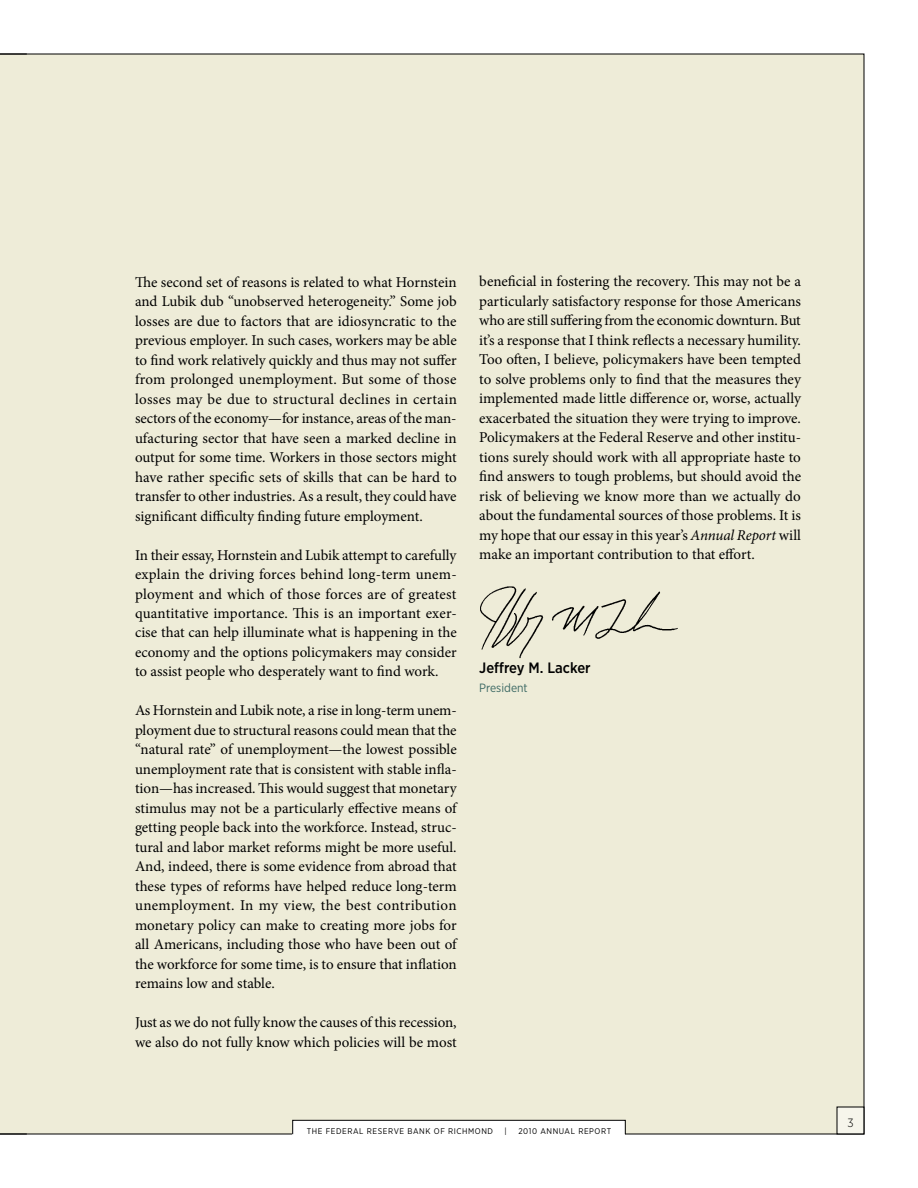
<style>
.page{position:relative;width:918px;height:1188px;background:#fff}
.page>*{position:absolute;margin:0;border:0;box-sizing:border-box;transform-origin:0 0}
.t1{font:15px/19.5px "Minion Pro";letter-spacing:-.005em;color:#000;text-align:justify}
.t2{font:500 15px "Gotham Narrow";color:#000}
.t3{font:12px "Gotham Narrow";color:#3c6964}
.t4{font:300 12px "Gotham Narrow";color:#000}
.t5{font:8.25px "Gotham Narrow";letter-spacing:.07em;color:#000}
.s1{font-style:italic}
</style>
<div class="page">
<div style="left:27px;top:54px;width:837px;height:1080px;background:#eeecd8"></div>
<div style="left:0;top:54px;width:27px;height:1080px;background:#eeecd8"></div>
<svg style="left:837px;top:1107px;width:27px;height:27px"></svg>
<div style="left:293px;top:1120px;width:332px;height:27px;background:#fff"></div>
<div style="left:292px;top:1120px;width:334px;height:14px;border:1px solid #000"></div>
<img style="left:472px;top:582px;width:209px;height:78px">
<p class="t1" style="left:135px;top:272px;width:323px">The second set of reasons is related to what Hornstein and Lubik dub “unobserved heterogeneity.” Some job losses are due to factors that are idiosyncratic to the previous employer. In such cases, workers may be able to find work relatively quickly and thus may not suffer from prolonged unemployment. But some of those losses may be due to structural declines in certain sectors of the economy—for instance, areas of the man&shy;ufacturing sector that have seen a marked decline in output for some time. Workers in those sectors might have rather specific sets of skills that can be hard to transfer to other industries. As a result, they could have significant difficulty finding future employment.</p>
<p class="t1" style="left:135px;top:545px;width:323px">In their essay, Hornstein and Lubik attempt to carefully explain the driving forces behind long-term unem&shy;ployment and which of those forces are of greatest quantitative importance. This is an important exer&shy;cise that can help illuminate what is happening in the economy and the options policymakers may consider to assist people who desperately want to find work.</p>
<p class="t1" style="left:135px;top:701px;width:325px">As Hornstein and Lubik note, a rise in long-term unem&shy;ployment due to structural reasons could mean that the “natural rate” of unemployment—the lowest possible unemployment rate that is consistent with stable infla&shy;tion—has increased. This would suggest that monetary stimulus may not be a particularly effective means of getting people back into the workforce. Instead, struc&shy;tural and labor market reforms might be more useful.<br>And, indeed, there is some evidence from abroad that these types of reforms have helped reduce long-term unemployment. In my view, the best contribution monetary policy can make to creating more jobs for all Americans, including those who have been out of the workforce for some time, is to ensure that inflation remains low and stable.</p>
<p class="t1" style="left:135px;top:1013px;width:323px">Just as we do not fully know the causes of this recession, we also do not fully know which policies will be most</p>
<p class="t1" style="left:479px;top:272px;width:324px">beneficial in fostering the recovery. This may not be a particularly satisfactory response for those Americans who are still suffering from the economic downturn. But it’s a response that I think reflects a necessary humility.<br>Too often, I believe, policymakers have been tempted to solve problems only to find that the measures they implemented made little difference or, worse, actually exacerbated the situation they were trying to improve.<br>Policymakers at the Federal Reserve and other institu&shy;tions surely should work with all appropriate haste to find answers to tough problems, but should avoid the risk of believing we know more than we actually do about the fundamental sources of those problems. It is my hope that our essay in this year’s <span class="s1">Annual Report</span> will make an important contribution to that effort.</p>
<p class="t2" style="left:479px;top:659px;width:113px">Jeffrey M. Lacker</p>
<p class="t3" style="left:479px;top:680px;width:50px">PRESIDENT</p>
<p class="t5" style="left:307px;top:1126px;width:188px">THE FEDERAL RESERVE BANK OF RICHMOND</p>
<p class="t5" style="left:505px;top:1126px;width:4px">|</p>
<p class="t5" style="left:518px;top:1126px;width:93px">2010 ANNUAL REPORT</p>
<p class="t4" style="left:847px;top:1115px;width:8px">3</p>
</div>
